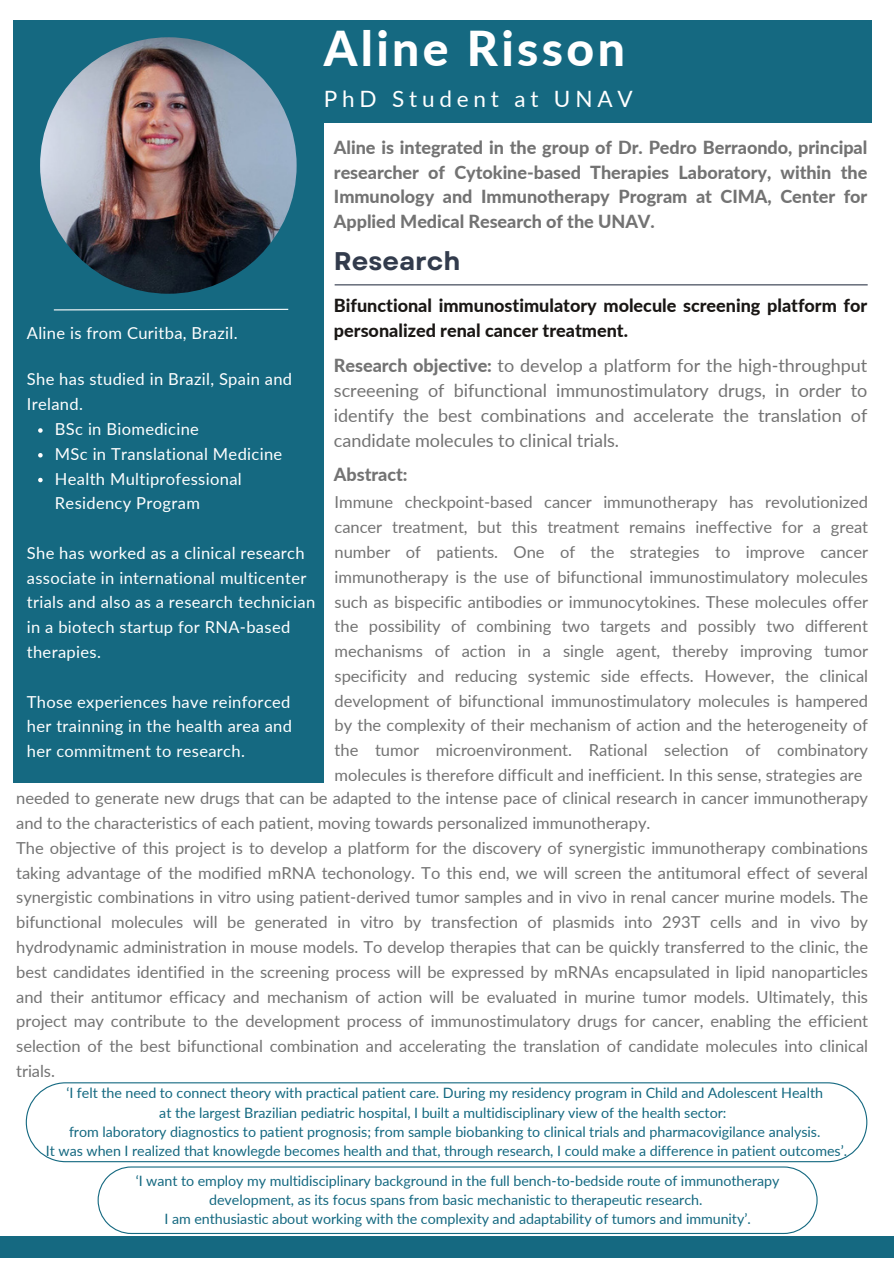
<style>
.page{position:relative;width:894px;height:1264px;background:#fff}
.page>*{position:absolute;margin:0;border:0;box-sizing:border-box;transform-origin:0 0}
.t1{font:800 48px "Lato";letter-spacing:.07em;color:#fff}
.t2{font:700 25.5px "Garet";color:#323b4c}
.t3{font:22.5px "Lato";letter-spacing:.215em;color:#fff}
.t4{font:18px/24.8px "Lato";letter-spacing:-.005em;color:#737373;text-align:justify}
.t5{font:800 18px/24.8px "Lato";letter-spacing:-.005em;color:#737373;text-align:justify}
.t6{font:800 18px/24.8px "Lato";color:#1a1715}
.t7{font:16.5px/24.8px "Lato";letter-spacing:-.005em;color:#737373;text-align:justify}
.t8{font:16.5px/24.8px "Lato";letter-spacing:.02em;color:#fff}
.t9{font:14.25px/19.2px "Lato";letter-spacing:-.005em;color:#156981;text-align:center}
.s1{font-weight:800}
</style>
<div class="page">
<div style="left:13px;top:20px;width:310px;height:763px;background:#156981"></div>
<svg style="left:53px;top:308px;width:236px;height:3px"></svg>
<img style="left:40px;top:37px;width:256px;height:257px;border-radius:50%">
<div style="left:308px;top:20px;width:563px;height:103px;background:#156981"></div>
<hr style="left:334px;top:284px;width:533px;height:1px;background:#323b4c">
<svg style="left:98px;top:1166px;width:719px;height:67px"></svg>
<div style="left:0;top:1236px;width:893px;height:21px;background:#156981"></div>
<svg style="left:26px;top:1082px;width:841px;height:80px"></svg>
<svg style="left:38px;top:428px;width:5px;height:5px"></svg>
<svg style="left:38px;top:453px;width:5px;height:4px"></svg>
<svg style="left:38px;top:478px;width:5px;height:4px"></svg>
<p class="t1" style="left:323px;top:19px;width:302px">Aline Risson</p>
<p class="t3" style="left:323px;top:84px;width:310px">PhD Student at UNAV</p>
<p class="t5" style="left:334px;top:134px;width:534px">Aline is integrated in the group of Dr. Pedro Berraondo, principal researcher of Cytokine-based Therapies Laboratory, within the Immunology and Immunotherapy Program at CIMA, Center for Applied Medical Research of the UNAV.</p>
<p class="t8" style="left:27px;top:320px;width:212px">Aline is from Curitba, Brazil.</p>
<p class="t8" style="left:27px;top:366px;width:267px">She has studied in Brazil, Spain and<br>Ireland.</p>
<p class="t8" style="left:55px;top:416px;width:145px">BSc in Biomedicine</p>
<p class="t8" style="left:55px;top:441px;width:229px">MSc in Translational Medicine</p>
<p class="t8" style="left:55px;top:466px;width:188px">Health Multiprofessional<br>Residency Program</p>
<p class="t8" style="left:27px;top:540px;width:290px">She has worked as a clinical research associate in international multicenter trials and also as a research technician in a biotech startup for RNA-based therapies.</p>
<p class="t8" style="left:27px;top:688px;width:267px;text-align:justify">Those experiences have reinforced her trainning in the health area and her commitment to research.</p>
<p class="t2" style="left:334px;top:243px;width:128px">Research</p>
<p class="t6" style="left:334px;top:292px;width:534px">Bifunctional immunostimulatory molecule screening platform for personalized renal cancer treatment.</p>
<p class="t4" style="left:334px;top:353px;width:534px"><span class="s1">Research objective:</span> to develop a platform for the high-throughput screeening of bifunctional immunostimulatory drugs, in order to identify the best combinations and accelerate the translation of candidate molecules to clinical trials.</p>
<p class="t5" style="left:334px;top:462px;width:75px">Abstract:</p>
<p class="t7" style="left:334px;top:489px;width:534px">Immune checkpoint-based cancer immunotherapy has revolutionized cancer treatment, but this treatment remains ineffective for a great number of patients. One of the strategies to improve cancer immunotherapy is the use of bifunctional immunostimulatory molecules such as bispecific antibodies or immunocytokines. These molecules offer the possibility of combining two targets and possibly two different mechanisms of action in a single agent, thereby improving tumor specificity and reducing systemic side effects. However, the clinical development of bifunctional immunostimulatory molecules is hampered by the complexity of their mechanism of action and the heterogeneity of the tumor microenvironment. Rational selection of combinatory molecules is therefore difficult and inefficient. In this sense, strategies are</p>
<p class="t7" style="left:16px;top:785px;width:853px">needed to generate new drugs that can be adapted to the intense pace of clinical research in cancer immunotherapy and to the characteristics of each patient, moving towards personalized immunotherapy.</p>
<p class="t7" style="left:16px;top:835px;width:853px">The objective of this project is to develop a platform for the discovery of synergistic immunotherapy combinations taking advantage of the modified mRNA techonology. To this end, we will screen the antitumoral effect of several synergistic combinations in vitro using patient-derived tumor samples and in vivo in renal cancer murine models. The bifunctional molecules will be generated in vitro by transfection of plasmids into 293T cells and in vivo by hydrodynamic administration in mouse models. To develop therapies that can be quickly transferred to the clinic, the best candidates identified in the screening process will be expressed by mRNAs encapsulated in lipid nanoparticles and their antitumor efficacy and mechanism of action will be evaluated in murine tumor models. Ultimately, this project may contribute to the development process of immunostimulatory drugs for cancer, enabling the efficient selection of the best bifunctional combination and accelerating the translation of candidate molecules into clinical trials.</p>
<p class="t9" style="left:66px;top:1083px;width:758px">‘I felt the need to connect theory with practical patient care. During my residency program in Child and Adolescent Health</p>
<p class="t9" style="left:159px;top:1102px;width:568px">at the largest Brazilian pediatric hospital, I built a multidisciplinary view of the health sector:</p>
<p class="t9" style="left:69px;top:1121px;width:752px">from laboratory diagnostics to patient prognosis; from sample biobanking to clinical trials and pharmacovigilance analysis.</p>
<p class="t9" style="left:46px;top:1140px;width:802px">It was when I realized that knowlegde becomes health and that, through research, I could make a difference in patient outcomes’.</p>
<p class="t9" style="left:136px;top:1170px;width:645px">‘I want to employ my multidisciplinary background in the full bench-to-bedside route of immunotherapy development, as its focus spans from basic mechanistic to therapeutic research.</p>
<p class="t9" style="left:164px;top:1209px;width:587px">I am enthusiastic about working with the complexity and adaptability of tumors and immunity’.</p>
</div>
